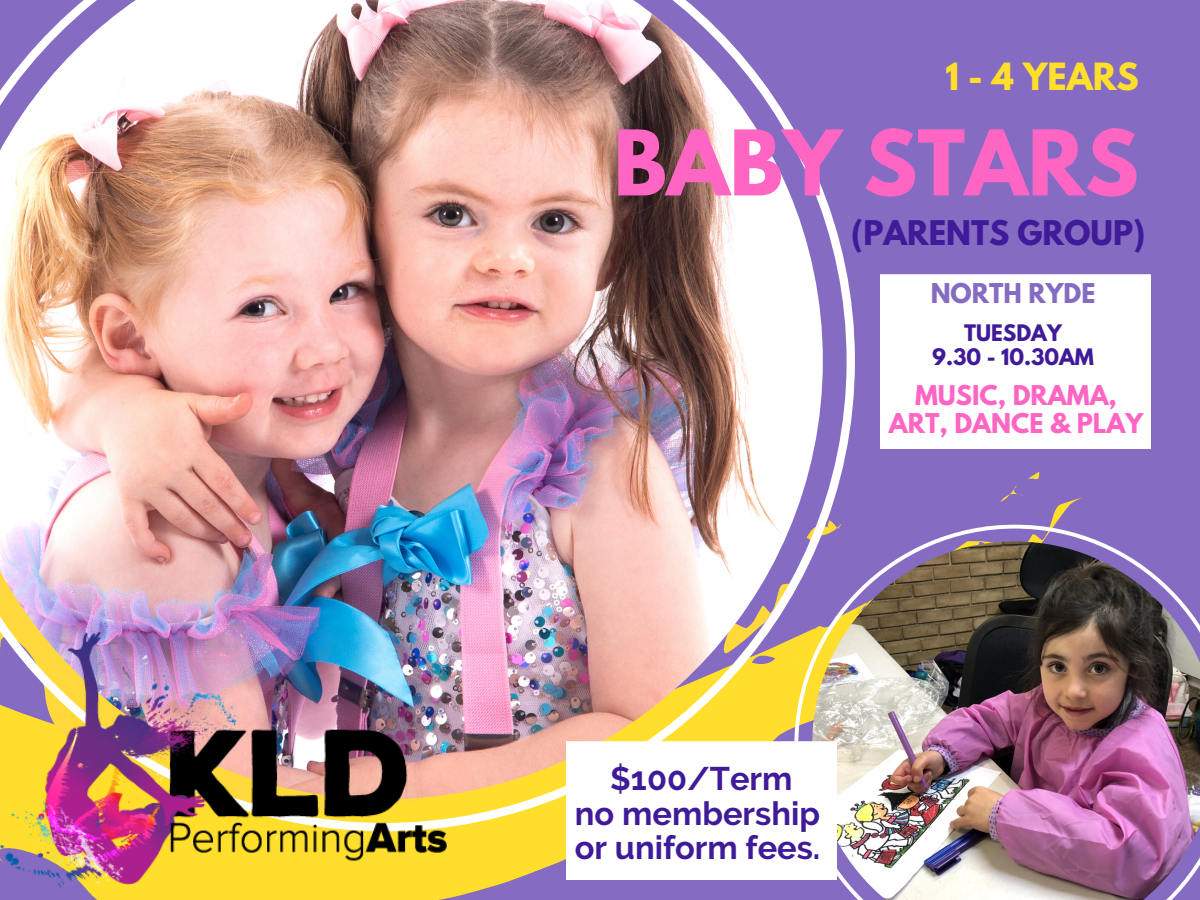
<style>
.page{position:relative;width:1200px;height:900px;background:#856cc2}
.page>*{position:absolute;margin:0;border:0;box-sizing:border-box;transform-origin:0 0}
.t1{font:700 80px "League Spartan";color:#ff66c4}
.t2{font:700 33.2px "League Spartan";color:#ffdf2b}
.t3{font:700 32.6px/34.4px "Raleway";color:#401b99;text-align:center}
.t4{font:700 30.2px "League Spartan";color:#401b99}
.t5{font:700 24.2px/28.4px "League Spartan";color:#ff66c4;text-align:center}
.t6{font:700 24.2px "League Spartan";color:#856cc2}
.t7{font:700 20.2px/24px "League Spartan";color:#401b99;text-align:center}
</style>
<div class="page">
<svg style="left:1000px;top:472px;width:82px;height:53px"></svg>
<svg style="left:1094px;top:448px;width:45px;height:1px"></svg>
<svg style="left:447px;top:831px;width:286px;height:68px;fill:#ffdf2b"></svg>
<svg style="left:447px;top:191px;width:408px;height:640px"></svg>
<img style="left:0;top:0;width:823px;height:799px">
<img style="left:0;top:632px;width:447px;height:268px">
<div style="left:881px;top:274px;width:270px;height:174px;background:#fff"></div>
<svg style="left:794px;top:525px;width:304px;height:355px"></svg>
<img style="left:812px;top:541px;width:388px;height:359px">
<div style="left:566px;top:741px;width:270px;height:138px;background:#fff"></div>
<p class="t2" style="left:945px;top:60px;width:195px">1 - 4 YEARS</p>
<h1 class="t1" style="left:613px;top:123px;width:527px">BABY STARS</h1>
<p class="t4" style="left:851px;top:218px;width:296px">(PARENTS GROUP)</p>
<p class="t6" style="left:931px;top:281px;width:166px">NORTH RYDE</p>
<p class="t7" style="left:932px;top:323px;width:163px">TUESDAY<br>9.30 - 10.30AM</p>
<p class="t5" style="left:889px;top:384px;width:256px">MUSIC, DRAMA,<br>ART, DANCE &amp; PLAY</p>
<p class="t3" style="left:575px;top:761px;width:247px">$100/Term<br>no membership or uniform fees.</p>
</div>
